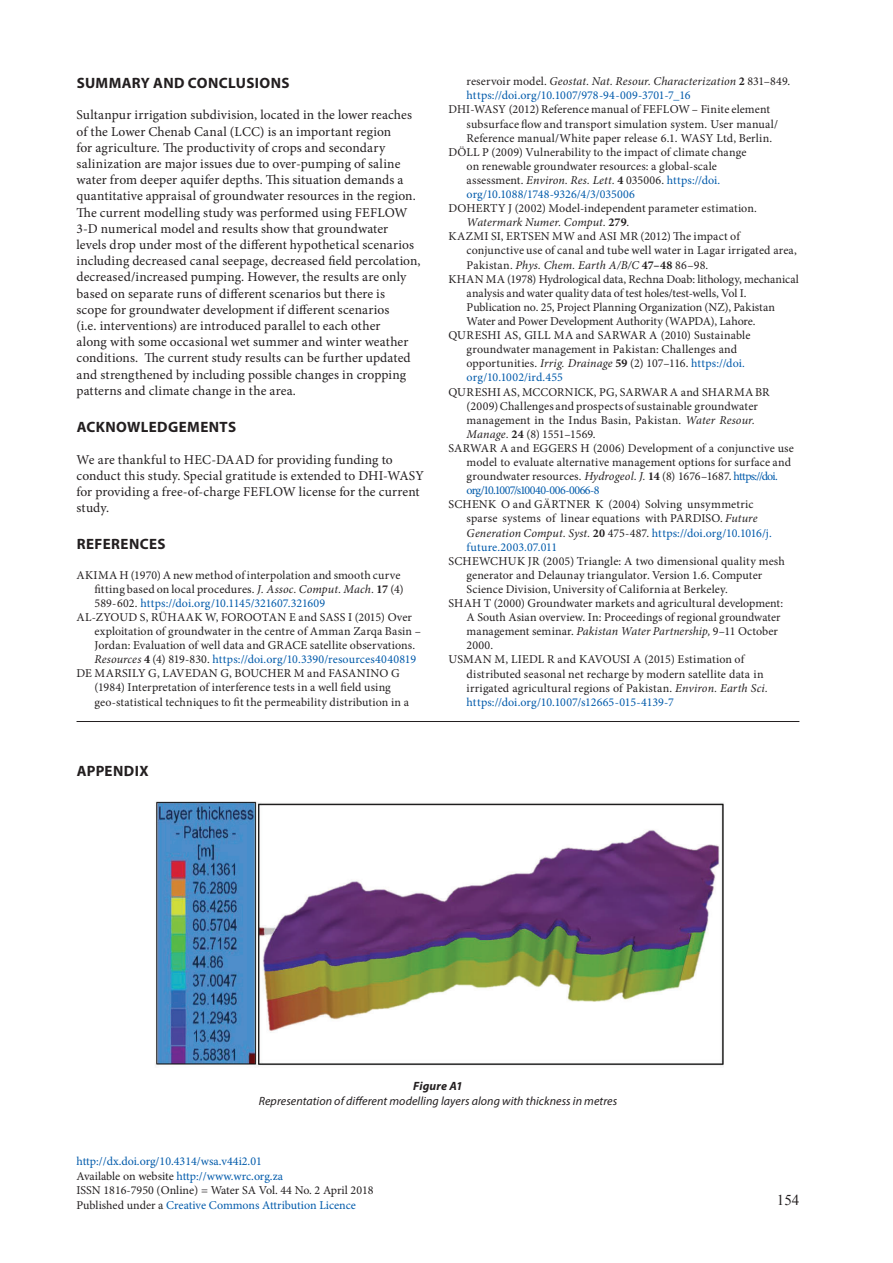
<style>
.page{position:relative;width:893px;height:1263px;background:#fff}
.page>*{position:absolute;margin:0;border:0;box-sizing:border-box;transform-origin:0 0}
.t1{font:700 15px "Myriad Pro";letter-spacing:.025em;color:#231f20}
.t2{font:15px "Times New Roman";color:#231f20}
.t3{font:13.5px/16.2px "Minion Pro";letter-spacing:.005em;color:#231f20}
.t4{font:12px/14.1px "Minion Pro";letter-spacing:.01em;color:#231f20}
.t5{font:12px/14.4px "Minion Pro";color:#015aaa}
.t6{font:12px "Minion Pro";letter-spacing:-.01em;color:#231f20}
.t7{font:italic 12px "Minion Pro";letter-spacing:.01em;color:#231f20}
.t8{font:italic 12px "Myriad Pro";letter-spacing:.005em;color:#231f20}
.t9{font:12px "Minion Pro";letter-spacing:-.015em;color:#231f20}
.t10{font:12px "Minion Pro";letter-spacing:-.045em;color:#015aaa}
.t11{font:italic 700 12px "Myriad Pro";letter-spacing:.01em;color:#231f20}
.s1{font-style:italic}
.s2{font-weight:700}
.s3{color:#231f20}
.s4{font-style:italic;color:#231f20}
.s5{font-weight:700;color:#231f20}
.s6{color:#015aaa}
.s7{font-weight:700;font-style:normal}
.s8{font-style:normal}
</style>
<div class="page">
<img style="left:155px;top:801px;width:569px;height:266px">
<hr style="left:77px;top:721px;width:722px;height:1px;background:#231f20">
<p class="t1" style="left:77px;top:73px;width:214px">SUMMARY AND CONCLUSIONS</p>
<p class="t3" style="left:77px;top:107px;width:346px">Sultanpur irrigation subdivision, located in the lower reaches of the Lower Chenab Canal (LCC) is an important region<br>for agriculture. The productivity of crops and secondary salinization are major issues due to over-pumping of saline water from deeper aquifer depths. This situation demands a quantitative appraisal of groundwater resources in the region.<br>The current modelling study was performed using FEFLOW 3-D numerical model and results show that groundwater levels drop under most of the different hypothetical scenarios including decreased canal seepage, decreased field percolation, decreased/increased pumping. However, the results are only based on separate runs of different scenarios but there is<br>scope for groundwater development if different scenarios<br>(i.e. interventions) are introduced parallel to each other<br>along with some occasional wet summer and winter weather conditions. The current study results can be further updated and strengthened by including possible changes in cropping patterns and climate change in the area.</p>
<p class="t1" style="left:77px;top:417px;width:161px">ACKNOWLEDGEMENTS</p>
<p class="t3" style="left:77px;top:451px;width:349px">We are thankful to HEC-DAAD for providing funding to conduct this study. Special gratitude is extended to DHI-WASY for providing a free-of-charge FEFLOW license for the current study.</p>
<p class="t1" style="left:77px;top:534px;width:90px">REFERENCES</p>
<p class="t4" style="left:77px;top:568px;width:325px">AKIMA H (1970) A new method of interpolation and smooth curve</p>
<p class="t4" style="left:95px;top:582px;width:311px">fitting based on local procedures. <span class="s1">J. Assoc. Comput. Mach.</span> <span class="s2">17</span> (4)</p>
<p class="t5" style="left:95px;top:596px;width:232px"><span class="s3">589-602.</span> https://doi.org/10.1145/321607.321609</p>
<p class="t4" style="left:77px;top:610px;width:337px">AL-ZYOUD S, RÜHAAK W, FOROOTAN E and SASS I (2015) Over</p>
<p class="t4" style="left:95px;top:624px;width:328px">exploitation of groundwater in the centre of Amman Zarqa Basin –</p>
<p class="t4" style="left:95px;top:638px;width:322px">Jordan: Evaluation of well data and GRACE satellite observations.</p>
<p class="t5" style="left:95px;top:652px;width:323px"><span class="s4">Resources</span> <span class="s5">4</span> <span class="s3">(4) 819-830.</span> https://doi.org/10.3390/resources4040819</p>
<p class="t4" style="left:77px;top:666px;width:325px">DE MARSILY G, LAVEDAN G, BOUCHER M and FASANINO G</p>
<p class="t4" style="left:95px;top:681px;width:298px">(1984) Interpretation of interference tests in a well field using</p>
<p class="t4" style="left:95px;top:695px;width:316px">geo-statistical techniques to fit the permeability distribution in a</p>
<p class="t1" style="left:77px;top:761px;width:73px">APPENDIX</p>
<p class="t5" style="left:467px;top:74px;width:325px"><span class="s3">reservoir model.</span> <span class="s4">Geostat. Nat. Resour. Characterization</span> <span class="s5">2</span> <span class="s3">831–849. </span>https://doi.org/10.1007/978-94-009-3701-7_16</p>
<p class="t4" style="left:449px;top:103px;width:323px">DHI-WASY (2012) Reference manual of FEFLOW – Finite element</p>
<p class="t4" style="left:467px;top:117px;width:313px">subsurface flow and transport simulation system. User manual/</p>
<p class="t4" style="left:467px;top:131px;width:307px">Reference manual/White paper release 6.1. WASY Ltd, Berlin.</p>
<p class="t4" style="left:449px;top:145px;width:299px">DÖLL P (2009) Vulnerability to the impact of climate change</p>
<p class="t4" style="left:467px;top:159px;width:252px">on renewable groundwater resources: a global-scale</p>
<p class="t4" style="left:467px;top:173px;width:255px">assessment. <span class="s1">Environ. Res. Lett.</span> <span class="s2">4</span> 035006. <span class="s6">https://doi.</span></p>
<p class="t5" style="left:467px;top:187px;width:170px">org/10.1088/1748-9326/4/3/035006</p>
<p class="t4" style="left:449px;top:201px;width:310px">DOHERTY J (2002) Model-independent parameter estimation.</p>
<p class="t7" style="left:467px;top:214px;width:164px">Watermark Numer. Comput. <span class="s7">279</span><span class="s8">.</span></p>
<p class="t4" style="left:449px;top:230px;width:293px">KAZMI SI, ERTSEN MW and ASI MR (2012) The impact of</p>
<p class="t4" style="left:467px;top:244px;width:332px">conjunctive use of canal and tube well water in Lagar irrigated area,</p>
<p class="t7" style="left:467px;top:257px;width:243px"><span class="s8">Pakistan.</span> Phys. Chem. Earth A/B/C <span class="s7">47–48</span> <span class="s8">86–98.</span></p>
<p class="t4" style="left:449px;top:272px;width:352px">KHAN MA (1978) Hydrological data, Rechna Doab: lithology, mechanical</p>
<p class="t6" style="left:467px;top:285px;width:282px">analysis and water quality data of test holes/test-wells, Vol I.</p>
<p class="t4" style="left:467px;top:300px;width:310px">Publication no. 25, Project Planning Organization (NZ), Pakistan</p>
<p class="t9" style="left:467px;top:313px;width:291px">Water and Power Development Authority (WAPDA), Lahore.</p>
<p class="t4" style="left:449px;top:328px;width:303px">QURESHI AS, GILL MA and SARWAR A (2010) Sustainable</p>
<p class="t4" style="left:467px;top:342px;width:272px">groundwater management in Pakistan: Challenges and</p>
<p class="t4" style="left:467px;top:356px;width:280px">opportunities. <span class="s1">Irrig. Drainage</span> <span class="s2">59</span> (2) 107–116. <span class="s6">https://doi.</span></p>
<p class="t5" style="left:467px;top:370px;width:98px">org/10.1002/ird.455</p>
<p class="t4" style="left:449px;top:385px;width:323px">QURESHI AS, MCCORNICK, PG, SARWAR A and SHARMA BR</p>
<p class="t4" style="left:467px;top:399px;width:293px">(2009) Challenges and prospects of sustainable groundwater</p>
<p class="t4" style="left:467px;top:413px;width:290px">management in the Indus Basin, Pakistan. <span class="s1">Water Resour.</span></p>
<p class="t6" style="left:467px;top:426px;width:130px"><span class="s1">Manage.</span> <span class="s2">24</span> (8) 1551–1569.</p>
<p class="t4" style="left:449px;top:441px;width:347px">SARWAR A and EGGERS H (2006) Development of a conjunctive use</p>
<p class="t4" style="left:467px;top:455px;width:326px">model to evaluate alternative management options for surface and</p>
<p class="t4" style="left:467px;top:469px;width:313px">groundwater resources. <span class="s1">Hydrogeol. J.</span> <span class="s2">14</span> (8) 1676–1687. <span class="s6">https://doi.</span></p>
<p class="t10" style="left:467px;top:482px;width:134px">org/10.1007/s10040-006-0066-8</p>
<p class="t4" style="left:467px;top:497px;width:307px;text-indent:-18px">SCHENK O and GÄRTNER K (2004) Solving unsymmetric sparse systems of linear equations with PARDISO. <span class="s1">Future Generation Comput. Syst.</span> <span class="s2">20</span> 475-487. <span class="s6">https://doi.org/10.1016/j. future.2003.07.011</span></p>
<p class="t4" style="left:449px;top:554px;width:338px">SCHEWCHUK JR (2005) Triangle: A two dimensional quality mesh</p>
<p class="t4" style="left:467px;top:568px;width:297px">generator and Delaunay triangulator. Version 1.6. Computer</p>
<p class="t4" style="left:467px;top:582px;width:263px">Science Division, University of California at Berkeley.</p>
<p class="t4" style="left:449px;top:596px;width:336px">SHAH T (2000) Groundwater markets and agricultural development:</p>
<p class="t4" style="left:467px;top:610px;width:315px">A South Asian overview. In: Proceedings of regional groundwater</p>
<p class="t4" style="left:467px;top:624px;width:313px">management seminar. <span class="s1">Pakistan Water Partnership,</span> 9–11 October</p>
<p class="t4" style="left:467px;top:638px;width:28px">2000.</p>
<p class="t4" style="left:449px;top:653px;width:297px">USMAN M, LIEDL R and KAVOUSI A (2015) Estimation of</p>
<p class="t4" style="left:467px;top:667px;width:298px">distributed seasonal net recharge by modern satellite data in</p>
<p class="t4" style="left:467px;top:681px;width:303px">irrigated agricultural regions of Pakistan. <span class="s1">Environ. Earth Sci.</span></p>
<p class="t5" style="left:467px;top:695px;width:209px">https://doi.org/10.1007/s12665-015-4139-7</p>
<p class="t11" style="left:413px;top:1078px;width:51px">Figure A1</p>
<p class="t8" style="left:259px;top:1093px;width:360px">Representation of different modelling layers along with thickness in metres</p>
<p class="t5" style="left:77px;top:1154px;width:299px">http://dx.doi.org/10.4314/wsa.v44i2.01<br><span class="s3">Available on website</span> http://www.wrc.org.za<br><span class="s3">ISSN 1816-7950 (Online) = Water SA Vol. 44 No. 2 April 2018<br>Published under a</span> Creative Commons Attribution Licence</p>
<p class="t2" style="left:777px;top:1190px;width:24px">154</p>
</div>
